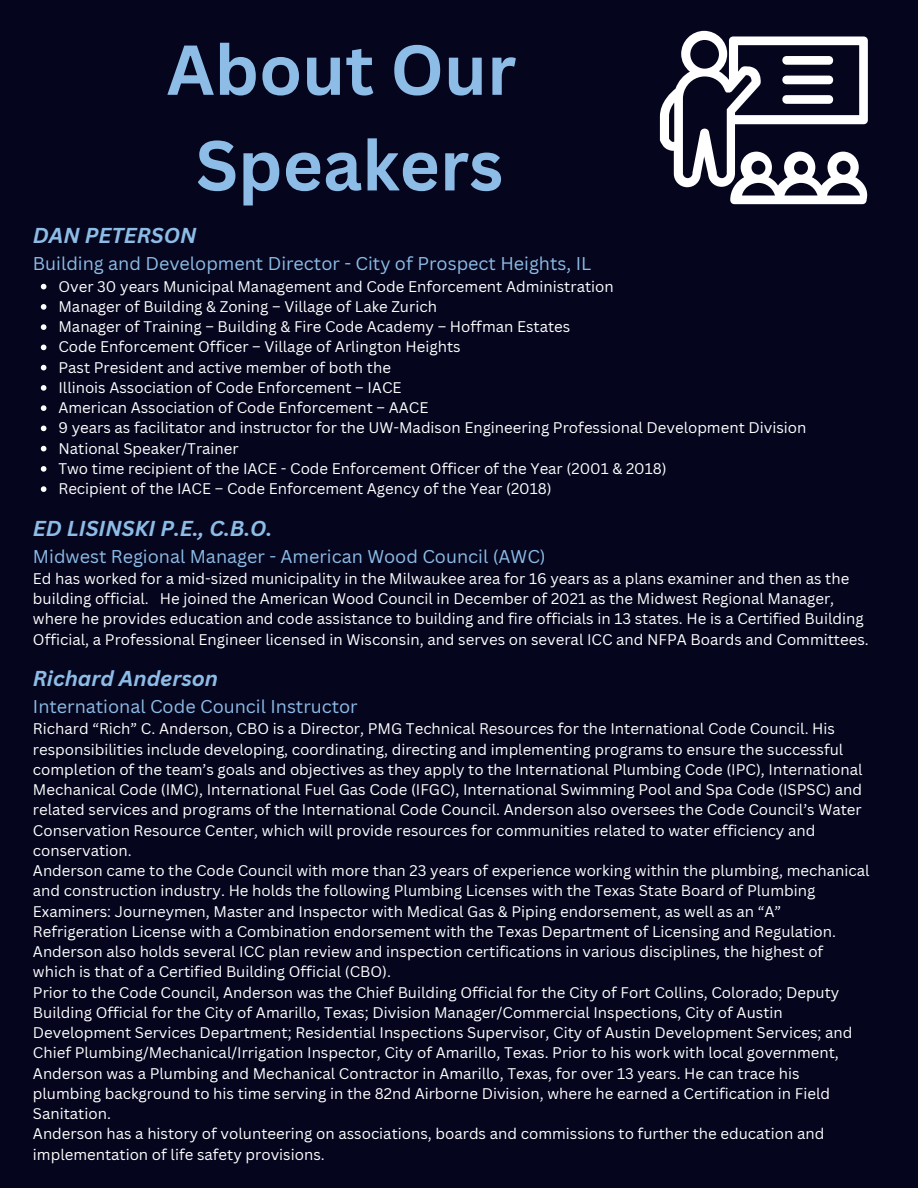
<style>
.page{position:relative;width:918px;height:1188px;background:#05061e}
.page>*{position:absolute;margin:0;border:0;box-sizing:border-box;transform-origin:0 0}
.t1{font:700 69px "Canva Sans";color:#8dbce7}
.t2{font:italic 700 21px "Canva Sans";color:#8dbce7}
.t3{font:18px "Canva Sans";color:#8dbce7}
.t4{font:15px/20.2px "Canva Sans";color:#fff}
</style>
<div class="page">
<svg style="left:660px;top:31px;width:208px;height:173px"></svg>
<div style="left:782px;top:56px;width:51px;height:9px;background:#fff;border-radius:4px"></div>
<div style="left:782px;top:76px;width:51px;height:8px;background:#fff;border-radius:4px"></div>
<div style="left:782px;top:95px;width:51px;height:9px;background:#fff;border-radius:4px"></div>
<svg style="left:41px;top:284px;width:5px;height:5px"></svg>
<svg style="left:41px;top:304px;width:5px;height:6px"></svg>
<svg style="left:41px;top:324px;width:5px;height:6px"></svg>
<svg style="left:41px;top:345px;width:5px;height:5px"></svg>
<svg style="left:41px;top:365px;width:5px;height:5px"></svg>
<svg style="left:41px;top:385px;width:5px;height:6px"></svg>
<svg style="left:41px;top:405px;width:5px;height:6px"></svg>
<svg style="left:41px;top:426px;width:5px;height:5px"></svg>
<svg style="left:41px;top:446px;width:5px;height:5px"></svg>
<svg style="left:41px;top:466px;width:5px;height:6px"></svg>
<svg style="left:41px;top:486px;width:5px;height:6px"></svg>
<p class="t1" style="left:167px;top:21px;width:351px">About Our</p>
<p class="t1" style="left:196px;top:117px;width:309px">Speakers</p>
<p class="t2" style="left:33px;top:221px;width:165px">DAN PETERSON</p>
<p class="t3" style="left:33px;top:251px;width:560px">Building and Development Director - City of Prospect Heights, IL</p>
<p class="t4" style="left:58px;top:276px;width:557px">Over 30 years Municipal Management and Code Enforcement Administration</p>
<p class="t4" style="left:58px;top:296px;width:380px">Manager of Building &amp; Zoning – Village of Lake Zurich</p>
<p class="t4" style="left:58px;top:316px;width:513px">Manager of Training – Building &amp; Fire Code Academy – Hoffman Estates</p>
<p class="t4" style="left:58px;top:337px;width:404px">Code Enforcement Officer – Village of Arlington Heights</p>
<p class="t4" style="left:58px;top:357px;width:334px">Past President and active member of both the</p>
<p class="t4" style="left:58px;top:377px;width:345px">Illinois Association of Code Enforcement – IACE</p>
<p class="t4" style="left:58px;top:397px;width:372px">American Association of Code Enforcement – AACE</p>
<p class="t4" style="left:58px;top:418px;width:750px">9 years as facilitator and instructor for the UW-Madison Engineering Professional Development Division</p>
<p class="t4" style="left:58px;top:438px;width:182px">National Speaker/Trainer</p>
<p class="t4" style="left:58px;top:458px;width:610px">Two time recipient of the IACE - Code Enforcement Officer of the Year (2001 &amp; 2018)</p>
<p class="t4" style="left:58px;top:478px;width:495px">Recipient of the IACE – Code Enforcement Agency of the Year (2018)</p>
<p class="t2" style="left:33px;top:513px;width:241px">ED LISINSKI P.E., C.B.O.</p>
<p class="t3" style="left:33px;top:543px;width:514px">Midwest Regional Manager - American Wood Council (AWC)</p>
<p class="t4" style="left:33px;top:568px;width:837px">Ed has worked for a mid-sized municipality in the Milwaukee area for 16 years as a plans examiner and then as the building official. He joined the American Wood Council in December of 2021 as the Midwest Regional Manager, where he provides education and code assistance to building and fire officials in 13 states. He is a Certified Building Official, a Professional Engineer licensed in Wisconsin, and serves on several ICC and NFPA Boards and Committees.</p>
<p class="t2" style="left:33px;top:664px;width:187px">Richard Anderson</p>
<p class="t3" style="left:33px;top:694px;width:326px">International Code Council Instructor</p>
<p class="t4" style="left:33px;top:719px;width:831px">Richard “Rich” C. Anderson, CBO is a Director, PMG Technical Resources for the International Code Council. His responsibilities include developing, coordinating, directing and implementing programs to ensure the successful completion of the team’s goals and objectives as they apply to the International Plumbing Code (IPC), International Mechanical Code (IMC), International Fuel Gas Code (IFGC), International Swimming Pool and Spa Code (ISPSC) and related services and programs of the International Code Council. Anderson also oversees the Code Council’s Water Conservation Resource Center, which will provide resources for communities related to water efficiency and conservation.</p>
<p class="t4" style="left:33px;top:860px;width:838px">Anderson came to the Code Council with more than 23 years of experience working within the plumbing, mechanical and construction industry. He holds the following Plumbing Licenses with the Texas State Board of Plumbing Examiners: Journeymen, Master and Inspector with Medical Gas &amp; Piping endorsement, as well as an “A” Refrigeration License with a Combination endorsement with the Texas Department of Licensing and Regulation.<br>Anderson also holds several ICC plan review and inspection certifications in various disciplines, the highest of which is that of a Certified Building Official (CBO).</p>
<p class="t4" style="left:33px;top:982px;width:821px">Prior to the Code Council, Anderson was the Chief Building Official for the City of Fort Collins, Colorado; Deputy Building Official for the City of Amarillo, Texas; Division Manager/Commercial Inspections, City of Austin Development Services Department; Residential Inspections Supervisor, City of Austin Development Services; and Chief Plumbing/Mechanical/Irrigation Inspector, City of Amarillo, Texas. Prior to his work with local government, Anderson was a Plumbing and Mechanical Contractor in Amarillo, Texas, for over 13 years. He can trace his plumbing background to his time serving in the 82nd Airborne Division, where he earned a Certification in Field Sanitation.</p>
<p class="t4" style="left:33px;top:1124px;width:793px">Anderson has a history of volunteering on associations, boards and commissions to further the education and implementation of life safety provisions.</p>
</div>
